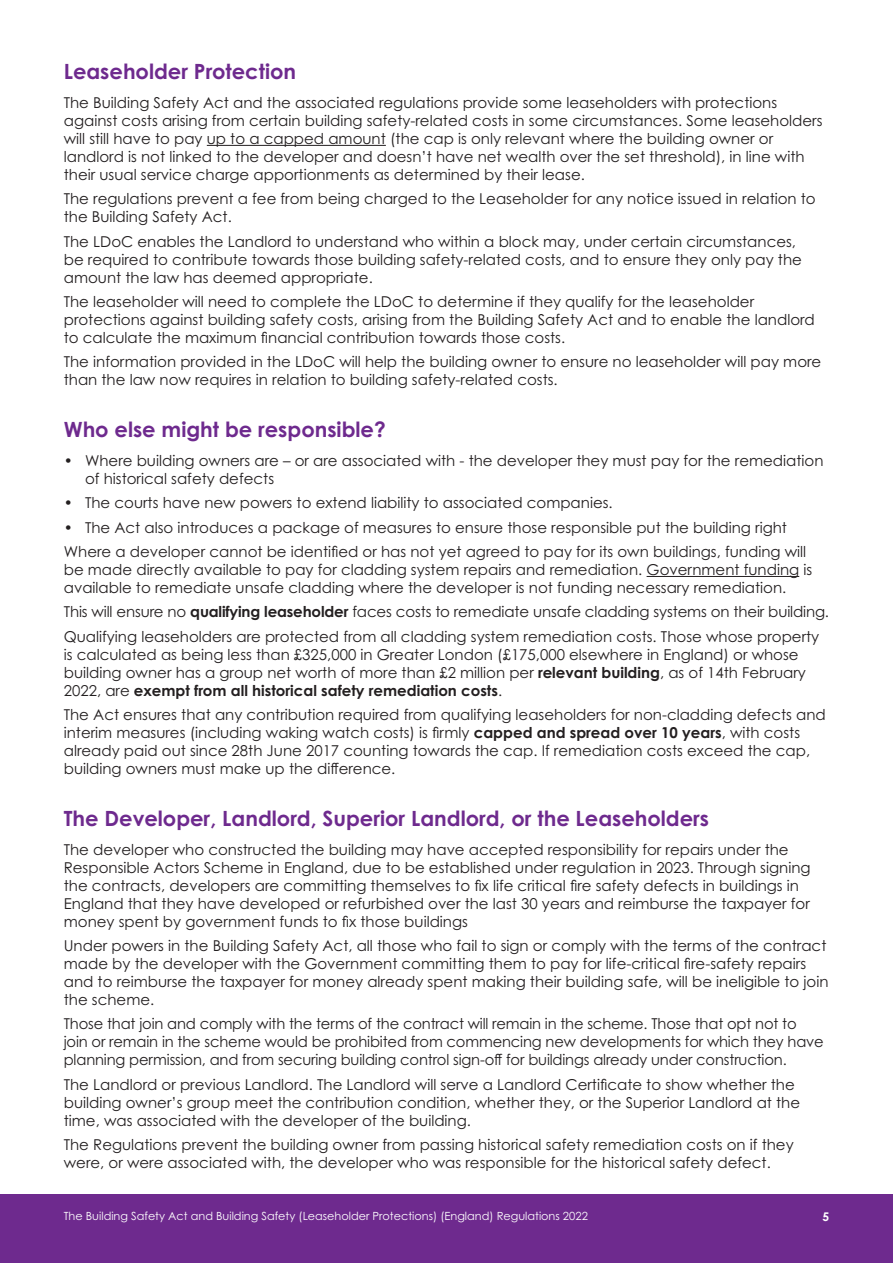
<style>
.page{position:relative;width:893px;height:1263px;background:#fff}
.page>*{position:absolute;margin:0;border:0;box-sizing:border-box;transform-origin:0 0}
.Section_Headings{font:700 21px "Century Gothic Pro";color:#6e2a8e}
.Body{font:15px/18px "Century Gothic Pro";color:#231f20}
.Body_Indent{font:15px/18px "Century Gothic Pro";color:#231f20}
.t1{font:700 12px "Century Gothic Pro";color:#fff}
.t2{font:11.25px "Century Gothic Pro";color:#fff}
.s1{font-weight:700}
</style>
<div class="page">
<div style="left:0;top:1195px;width:893px;height:68px;background:#6e2a8e"></div>
<hr style="left:207px;top:145px;width:179px;height:1px;background:#231f20">
<hr style="left:647px;top:576px;width:152px;height:1px;background:#231f20">
<p class="Section_Headings" style="left:64px;top:59px;width:234px">Leaseholder Protection</p>
<p class="Body" style="left:64px;top:93px;width:760px">The Building Safety Act and the associated regulations provide some leaseholders with protections against costs arising from certain building safety-related costs in some circumstances. Some leaseholders will still have to pay up to a capped amount (the cap is only relevant where the building owner or landlord is not linked to the developer and doesn’t have net wealth over the set threshold), in line with their usual service charge apportionments as determined by their lease.</p>
<p class="Body" style="left:64px;top:190px;width:753px">The regulations prevent a fee from being charged to the Leaseholder for any notice issued in relation to the Building Safety Act.</p>
<p class="Body" style="left:64px;top:232px;width:740px">The LDoC enables the Landlord to understand who within a block may, under certain circumstances, be required to contribute towards those building safety-related costs, and to ensure they only pay the amount the law has deemed appropriate.</p>
<p class="Body" style="left:64px;top:292px;width:753px">The leaseholder will need to complete the LDoC to determine if they qualify for the leaseholder protections against building safety costs, arising from the Building Safety Act and to enable the landlord to calculate the maximum financial contribution towards those costs.</p>
<p class="Body" style="left:64px;top:353px;width:759px">The information provided in the LDoC will help the building owner to ensure no leaseholder will pay more than the law now requires in relation to building safety-related costs.</p>
<p class="Section_Headings" style="left:64px;top:416px;width:323px">Who else might be responsible?</p>
<p class="Body_Indent" style="left:85px;top:451px;width:740px;text-indent:-21px">• Where building owners are – or are associated with - the developer they must pay for the remediation of historical safety defects</p>
<p class="Body_Indent" style="left:64px;top:494px;width:550px">• The courts have new powers to extend liability to associated companies.</p>
<p class="Body_Indent" style="left:64px;top:518px;width:725px">• The Act also introduces a package of measures to ensure those responsible put the building right</p>
<p class="Body" style="left:64px;top:542px;width:750px">Where a developer cannot be identified or has not yet agreed to pay for its own buildings, funding will be made directly available to pay for cladding system repairs and remediation. Government funding is available to remediate unsafe cladding where the developer is not funding necessary remediation.</p>
<p class="Body" style="left:64px;top:603px;width:767px">This will ensure no <span class="s1">qualifying leaseholder</span> faces costs to remediate unsafe cladding systems on their building.</p>
<p class="Body" style="left:64px;top:627px;width:757px">Qualifying leaseholders are protected from all cladding system remediation costs. Those whose property is calculated as being less than £325,000 in Greater London (£175,000 elsewhere in England) or whose building owner has a group net worth of more than £2 million per <span class="s1">relevant building</span>, as of 14th February 2022, are <span class="s1">exempt from all historical safety remediation costs</span>.</p>
<p class="Body" style="left:64px;top:705px;width:763px">The Act ensures that any contribution required from qualifying leaseholders for non-cladding defects and interim measures (including waking watch costs) is firmly <span class="s1">capped and spread over 10 years</span>, with costs already paid out since 28th June 2017 counting towards the cap. If remediation costs exceed the cap, building owners must make up the difference.</p>
<p class="Section_Headings" style="left:64px;top:805px;width:647px">The Developer, Landlord, Superior Landlord, or the Leaseholders</p>
<p class="Body" style="left:64px;top:840px;width:748px">The developer who constructed the building may have accepted responsibility for repairs under the Responsible Actors Scheme in England, due to be established under regulation in 2023. Through signing the contracts, developers are committing themselves to fix life critical fire safety defects in buildings in England that they have developed or refurbished over the last 30 years and reimburse the taxpayer for money spent by government funds to fix those buildings</p>
<p class="Body" style="left:64px;top:936px;width:766px">Under powers in the Building Safety Act, all those who fail to sign or comply with the terms of the contract made by the developer with the Government committing them to pay for life-critical fire-safety repairs and to reimburse the taxpayer for money already spent making their building safe, will be ineligible to join the scheme.</p>
<p class="Body" style="left:64px;top:1015px;width:762px">Those that join and comply with the terms of the contract will remain in the scheme. Those that opt not to join or remain in the scheme would be prohibited from commencing new developments for which they have planning permission, and from securing building control sign-off for buildings already under construction.</p>
<p class="Body" style="left:64px;top:1075px;width:738px">The Landlord or previous Landlord. The Landlord will serve a Landlord Certificate to show whether the building owner’s group meet the contribution condition, whether they, or the Superior Landlord at the time, was associated with the developer of the building.</p>
<p class="Body" style="left:64px;top:1135px;width:731px">The Regulations prevent the building owner from passing historical safety remediation costs on if they were, or were associated with, the developer who was responsible for the historical safety defect.</p>
<p class="t2" style="left:64px;top:1209px;width:526px">The Building Safety Act and Building Safety (Leaseholder Protections) (England) Regulations 2022</p>
<p class="t1" style="left:822px;top:1209px;width:8px">5</p>
</div>
